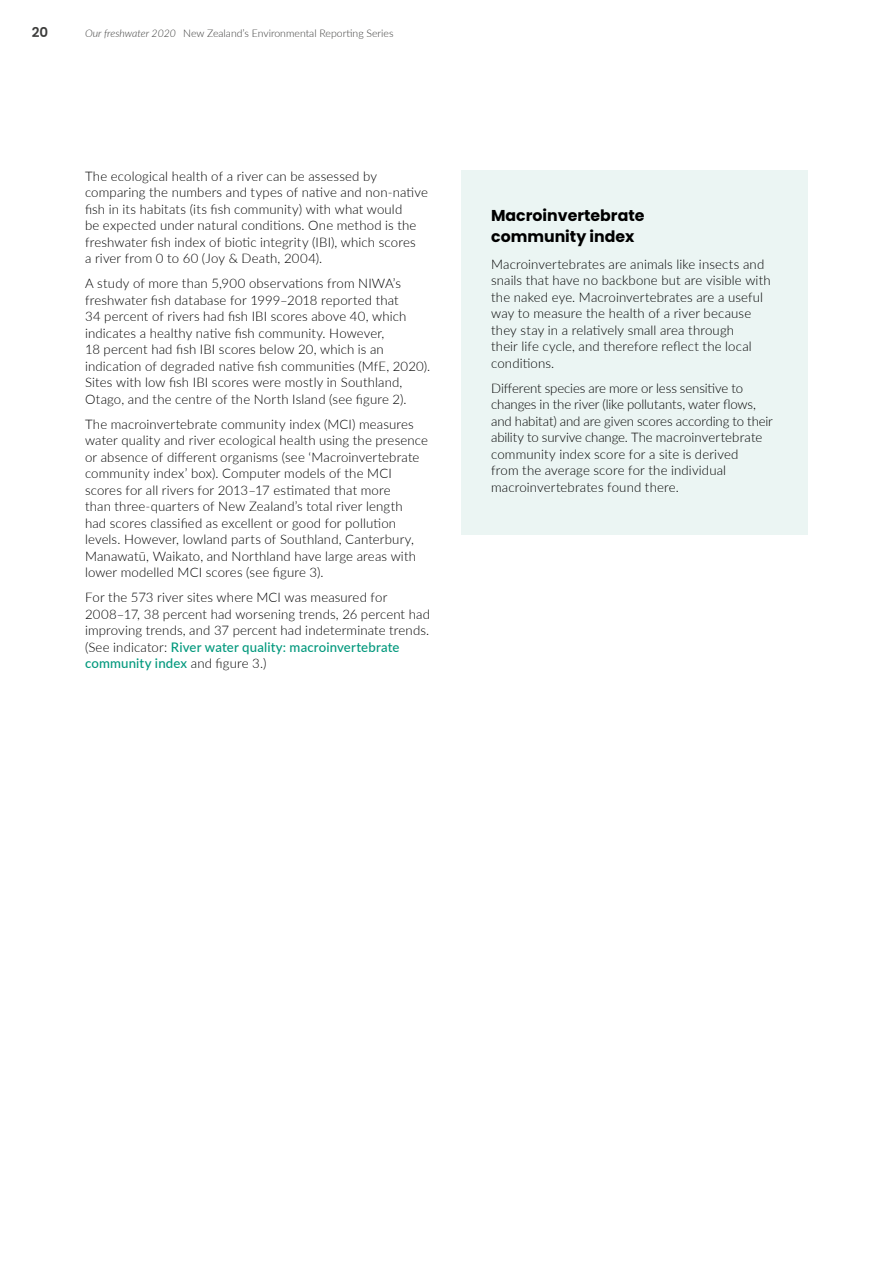
<style>
.page{position:relative;width:893px;height:1263px;background:#fff}
.page>*{position:absolute;margin:0;border:0;box-sizing:border-box;transform-origin:0 0}
.t1{font:700 15.75px/21px "Poppins";color:#000}
.t2{font:600 13.5px "Poppins";color:#3c3c3b}
.t3{font:300 13.2px/16.5px "Lato";letter-spacing:.01em;color:#000}
.t4{font:300 10.5px "Lato";color:#3c3c3b}
.s1{font-style:italic}
.s2{font-weight:500;color:#00987c}
</style>
<div class="page">
<div style="left:461px;top:170px;width:347px;height:364px;background:#ebf5f3"></div>
<p class="t2" style="left:32px;top:24px;width:18px">20</p>
<p class="t4" style="left:85px;top:26px;width:310px"><span class="s1">Our freshwater 2020</span> New Zealand’s Environmental Reporting Series</p>
<p class="t3" style="left:85px;top:167px;width:344px">The ecological health of a river can be assessed by comparing the numbers and types of native and non-native fish in its habitats (its fish community) with what would<br>be expected under natural conditions. One method is the freshwater fish index of biotic integrity (IBI), which scores<br>a river from 0 to 60 (Joy &amp; Death, 2004).</p>
<p class="t3" style="left:85px;top:275px;width:347px">A study of more than 5,900 observations from NIWA’s freshwater fish database for 1999–2018 reported that<br>34 percent of rivers had fish IBI scores above 40, which indicates a healthy native fish community. However,<br>18 percent had fish IBI scores below 20, which is an indication of degraded native fish communities (MfE, 2020).<br>Sites with low fish IBI scores were mostly in Southland, Otago, and the centre of the North Island (see figure 2).</p>
<p class="t3" style="left:85px;top:415px;width:344px">The macroinvertebrate community index (MCI) measures water quality and river ecological health using the presence or absence of different organisms (see ‘Macroinvertebrate community index’ box). Computer models of the MCI scores for all rivers for 2013–17 estimated that more<br>than three-quarters of New Zealand’s total river length<br>had scores classified as excellent or good for pollution levels. However, lowland parts of Southland, Canterbury, Manawatū, Waikato, and Northland have large areas with lower modelled MCI scores (see figure 3).</p>
<p class="t3" style="left:85px;top:589px;width:346px">For the 573 river sites where MCI was measured for 2008–17, 38 percent had worsening trends, 26 percent had improving trends, and 37 percent had indeterminate trends. (See indicator: <span class="s2">River water quality: macroinvertebrate community index</span> and figure 3.)</p>
<p class="t1" style="left:491px;top:205px;width:155px">Macroinvertebrate community index</p>
<p class="t3" style="left:491px;top:255px;width:281px">Macroinvertebrates are animals like insects and snails that have no backbone but are visible with the naked eye. Macroinvertebrates are a useful way to measure the health of a river because they stay in a relatively small area through<br>their life cycle, and therefore reflect the local conditions.</p>
<p class="t3" style="left:491px;top:379px;width:283px">Different species are more or less sensitive to changes in the river (like pollutants, water flows, and habitat) and are given scores according to their ability to survive change. The macroinvertebrate community index score for a site is derived<br>from the average score for the individual macroinvertebrates found there.</p>
</div>
